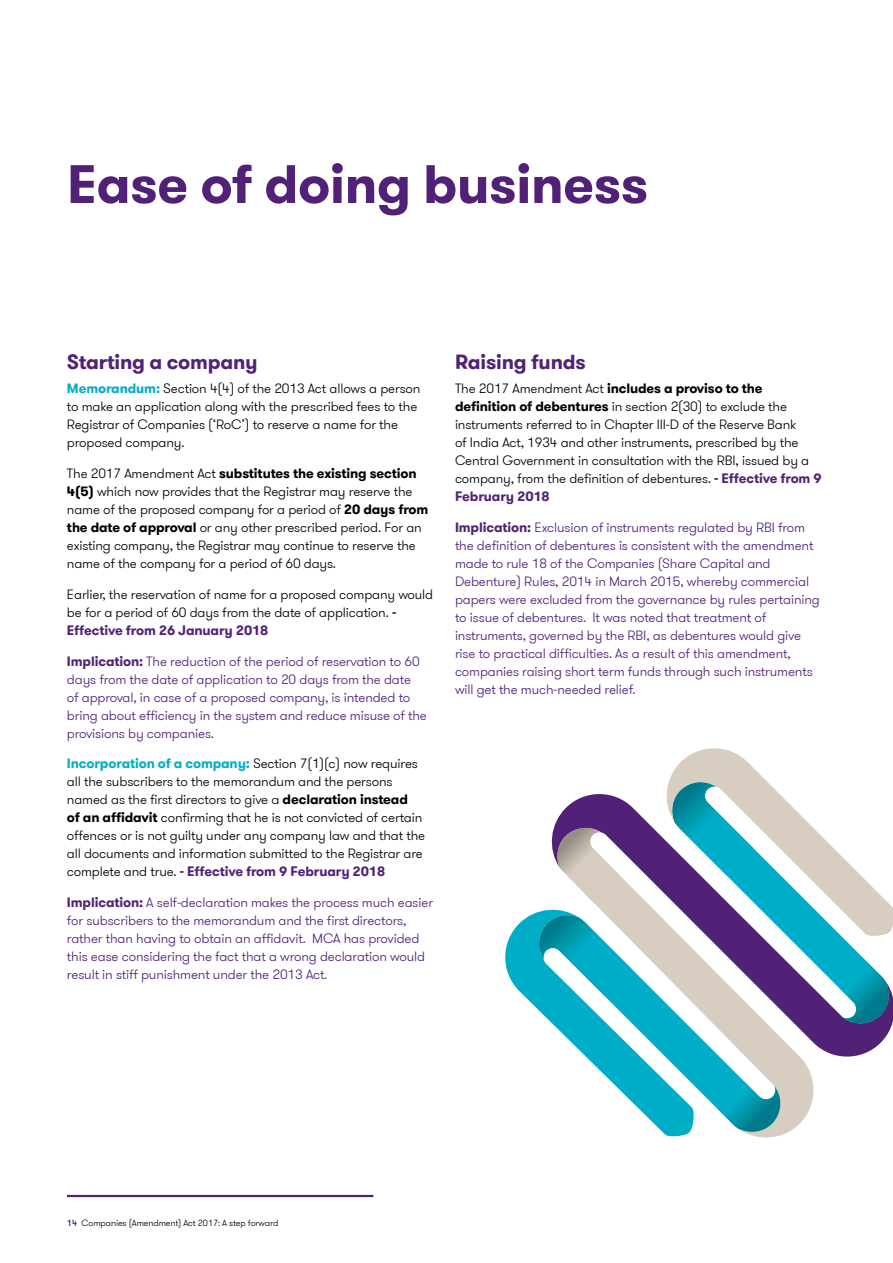
<style>
.page{position:relative;width:893px;height:1263px;background:#fff}
.page>*{position:absolute;margin:0;border:0;box-sizing:border-box;transform-origin:0 0}
.t1{font:700 54px "GT Walsheim Pro";letter-spacing:-.01em;color:#512178}
.t2{font:700 20.25px "GT Walsheim Pro";letter-spacing:-.01em;color:#512178}
.t3{font:300 13.5px/18px "GT Walsheim Pro";letter-spacing:-.01em;color:#000}
.t4{font:300 13.5px/18px "GT Walsheim Pro";letter-spacing:-.01em;color:#512178}
.t5{font:300 9px "GT Walsheim Pro";letter-spacing:-.01em;color:#000}
.s1{font-weight:700;color:#00adc6}
.s2{font-weight:700}
.s3{font-weight:700;color:#512178}
.s4{font-weight:500;color:#512178}
</style>
<div class="page">
<hr style="left:67px;top:1195px;width:306px;height:2px;background:#512178">
<svg style="left:505px;top:748px;width:388px;height:389px"></svg>
<h1 class="t1" style="left:67px;top:149px;width:583px">Ease of doing business</h1>
<h2 class="t2" style="left:67px;top:348px;width:192px">Starting a company</h2>
<h2 class="t2" style="left:455px;top:348px;width:132px">Raising funds</h2>
<p class="t3" style="left:67px;top:380px;width:355px"><span class="s1">Memorandum:</span> Section 4(4) of the 2013 Act allows a person to make an application along with the prescribed fees to the Registrar of Companies (‘RoC’) to reserve a name for the proposed company.</p>
<p class="t3" style="left:67px;top:465px;width:363px">The 2017 Amendment Act <span class="s2">substitutes the existing section 4(5)</span> which now provides that the Registrar may reserve the name of the proposed company for a period of <span class="s2">20 days from the date of approval</span> or any other prescribed period. For an existing company, the Registrar may continue to reserve the name of the company for a period of 60 days.</p>
<p class="t3" style="left:67px;top:585px;width:368px">Earlier, the reservation of name for a proposed company would be for a period of 60 days from the date of application. <span class="s3">-<br>Effective from 26 January 2018</span></p>
<p class="t4" style="left:67px;top:652px;width:361px"><span class="s2">Implication:</span> The reduction of the period of reservation to 60 days from the date of application to 20 days from the date<br>of approval, in case of a proposed company, is intended to bring about efficiency in the system and reduce misuse of the provisions by companies.</p>
<p class="t3" style="left:67px;top:755px;width:360px"><span class="s1">Incorporation of a company:</span> Section 7(1)(c) now requires all the subscribers to the memorandum and the persons named as the first directors to give a <span class="s2">declaration instead<br>of an affidavit</span> confirming that he is not convicted of certain offences or is not guilty under any company law and that the all documents and information submitted to the Registrar are complete and true. <span class="s3">- Effective from 9 February 2018</span></p>
<p class="t4" style="left:67px;top:894px;width:368px"><span class="s2">Implication:</span> A self-declaration makes the process much easier for subscribers to the memorandum and the first directors, rather than having to obtain an affidavit. MCA has provided this ease considering the fact that a wrong declaration would result in stiff punishment under the 2013 Act.</p>
<p class="t3" style="left:455px;top:380px;width:368px">The 2017 Amendment Act <span class="s2">includes a proviso to the definition of debentures</span> in section 2(30) to exclude the instruments referred to in Chapter III-D of the Reserve Bank<br>of India Act, 1934 and other instruments, prescribed by the Central Government in consultation with the RBI, issued by a company, from the definition of debentures. <span class="s3">- Effective from 9<br>February 2018</span></p>
<p class="t4" style="left:455px;top:519px;width:366px"><span class="s2">Implication:</span> Exclusion of instruments regulated by RBI from the definition of debentures is consistent with the amendment made to rule 18 of the Companies (Share Capital and Debenture) Rules, 2014 in March 2015, whereby commercial papers were excluded from the governance by rules pertaining to issue of debentures. It was noted that treatment of instruments, governed by the RBI, as debentures would give rise to practical difficulties. As a result of this amendment, companies raising short term funds through such instruments will get the much-needed relief.</p>
<p class="t5" style="left:67px;top:1217px;width:213px"><span class="s4">14</span> Companies (Amendment) Act 2017: A step forward</p>
</div>
